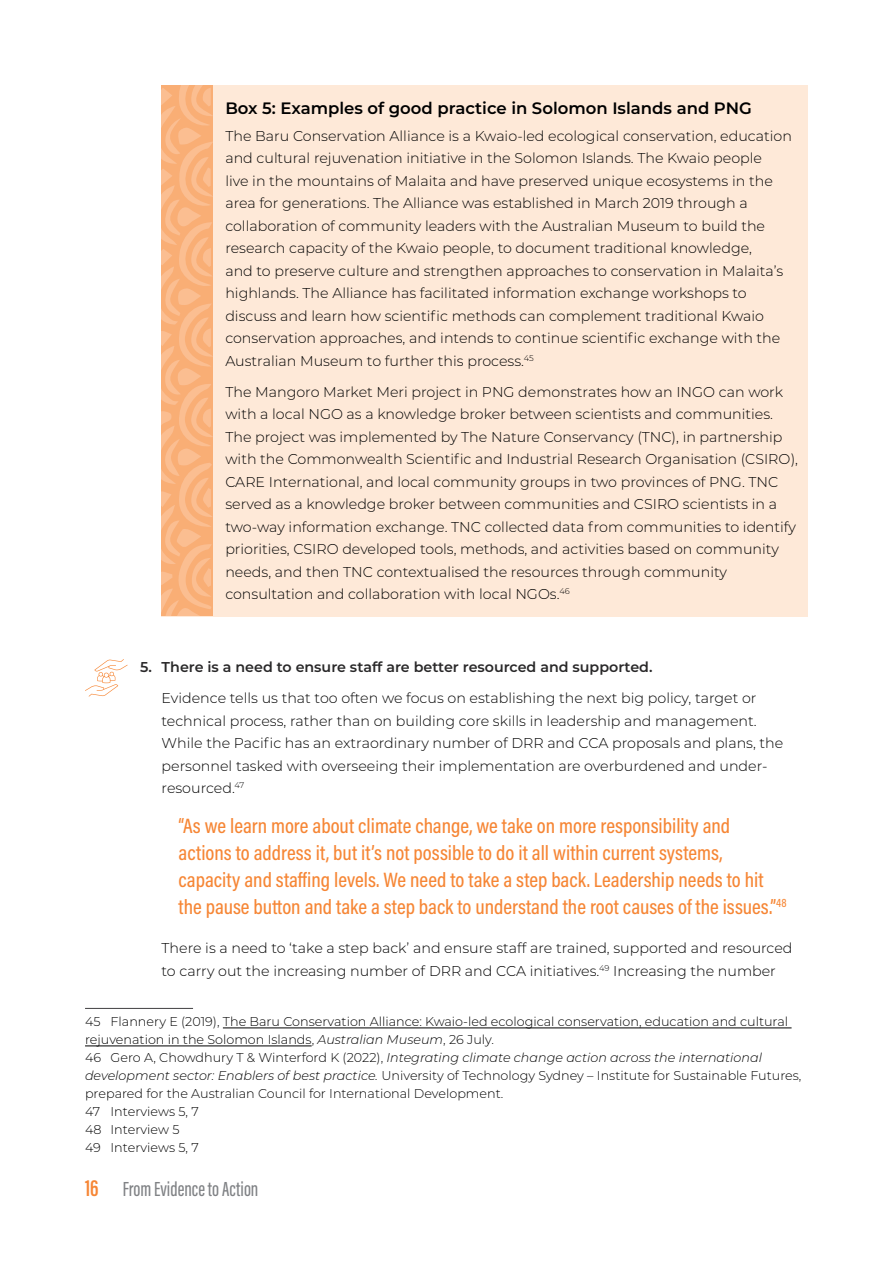
<style>
.page{position:relative;width:893px;height:1263px;background:#fff}
.page>*{position:absolute;margin:0;border:0;box-sizing:border-box;transform-origin:0 0}
.t1{font:500 21px/27px "Acumin Pro Cond";color:#f68635}
.t2{font:500 21px "Acumin Pro Extra Cond";color:#808285}
.t3{font:600 16.5px "Montserrat";color:#000}
.t4{font:300 14.25px/22.5px "Montserrat";color:#000}
.t5{font:600 14.25px "Montserrat";color:#292829}
.t6{font:300 12.75px/18px "Montserrat";color:#000}
.s1{font-style:italic}
.s2{font-weight:600;font-size:24px;color:#f68635}
</style>
<div class="page">
<div style="left:162px;top:85px;width:646px;height:531px;background:#fee9d8"></div>
<hr style="left:85px;top:1008px;width:108px;height:1px;background:#414042">
<hr style="left:223px;top:1028px;width:569px;height:1px;background:#000">
<hr style="left:85px;top:1046px;width:227px;height:1px;background:#000">
<svg style="left:162px;top:85px;width:51px;height:530px"></svg>
<svg style="left:85px;top:659px;width:43px;height:37px"></svg>
<p class="t3" style="left:225px;top:96px;width:528px">Box 5: Examples of good practice in Solomon Islands and PNG</p>
<p class="t4" style="left:225px;top:124px;width:568px">The Baru Conservation Alliance is a Kwaio-led ecological conservation, education and cultural rejuvenation initiative in the Solomon Islands. The Kwaio people<br>live in the mountains of Malaita and have preserved unique ecosystems in the area for generations. The Alliance was established in March 2019 through a collaboration of community leaders with the Australian Museum to build the research capacity of the Kwaio people, to document traditional knowledge,<br>and to preserve culture and strengthen approaches to conservation in Malaita’s highlands. The Alliance has facilitated information exchange workshops to discuss and learn how scientific methods can complement traditional Kwaio conservation approaches, and intends to continue scientific exchange with the Australian Museum to further this process.<sup>45</sup></p>
<p class="t4" style="left:225px;top:380px;width:574px">The Mangoro Market Meri project in PNG demonstrates how an INGO can work with a local NGO as a knowledge broker between scientists and communities.<br>The project was implemented by The Nature Conservancy (TNC), in partnership with the Commonwealth Scientific and Industrial Research Organisation (CSIRO), CARE International, and local community groups in two provinces of PNG. TNC served as a knowledge broker between communities and CSIRO scientists in a two-way information exchange. TNC collected data from communities to identify priorities, CSIRO developed tools, methods, and activities based on community needs, and then TNC contextualised the resources through community consultation and collaboration with local NGOs.<sup>46</sup></p>
<p class="t5" style="left:140px;top:657px;width:512px">5. There is a need to ensure staff are better resourced and supported.</p>
<p class="t4" style="left:162px;top:686px;width:623px">Evidence tells us that too often we focus on establishing the next big policy, target or technical process, rather than on building core skills in leadership and management.<br>While the Pacific has an extraordinary number of DRR and CCA proposals and plans, the personnel tasked with overseeing their implementation are overburdened and under&shy;resourced.<sup>47</sup></p>
<p class="t1" style="left:179px;top:812px;width:610px">“As we learn more about climate change, we take on more responsibility and actions to address it, but it’s not possible to do it all within current systems, capacity and staffing levels. We need to take a step back. Leadership needs to hit the pause button and take a step back to understand the root causes of the issues.”<sup>48</sup></p>
<p class="t4" style="left:162px;top:937px;width:632px">There is a need to ‘take a step back’ and ensure staff are trained, supported and resourced to carry out the increasing number of DRR and CCA initiatives.<sup>49</sup> Increasing the number</p>
<p class="t6" style="left:85px;top:1012px;width:718px">45 Flannery E (2019), The Baru Conservation Alliance: Kwaio-led ecological conservation, education and cultural rejuvenation in the Solomon Islands, <span class="s1">Australian Museum</span>, 26 July.<br>46 Gero A, Chowdhury T &amp; Winterford K (2022), <span class="s1">Integrating climate change action across the international development sector: Enablers of best practice.</span> University of Technology Sydney – Institute for Sustainable Futures, prepared for the Australian Council for International Development.<br>47 Interviews 5, 7<br>48 Interview 5<br>49 Interviews 5, 7</p>
<h1 class="t2" style="left:85px;top:1176px;width:175px"><span class="s2">16</span> From Evidence to Action</h1>
</div>
